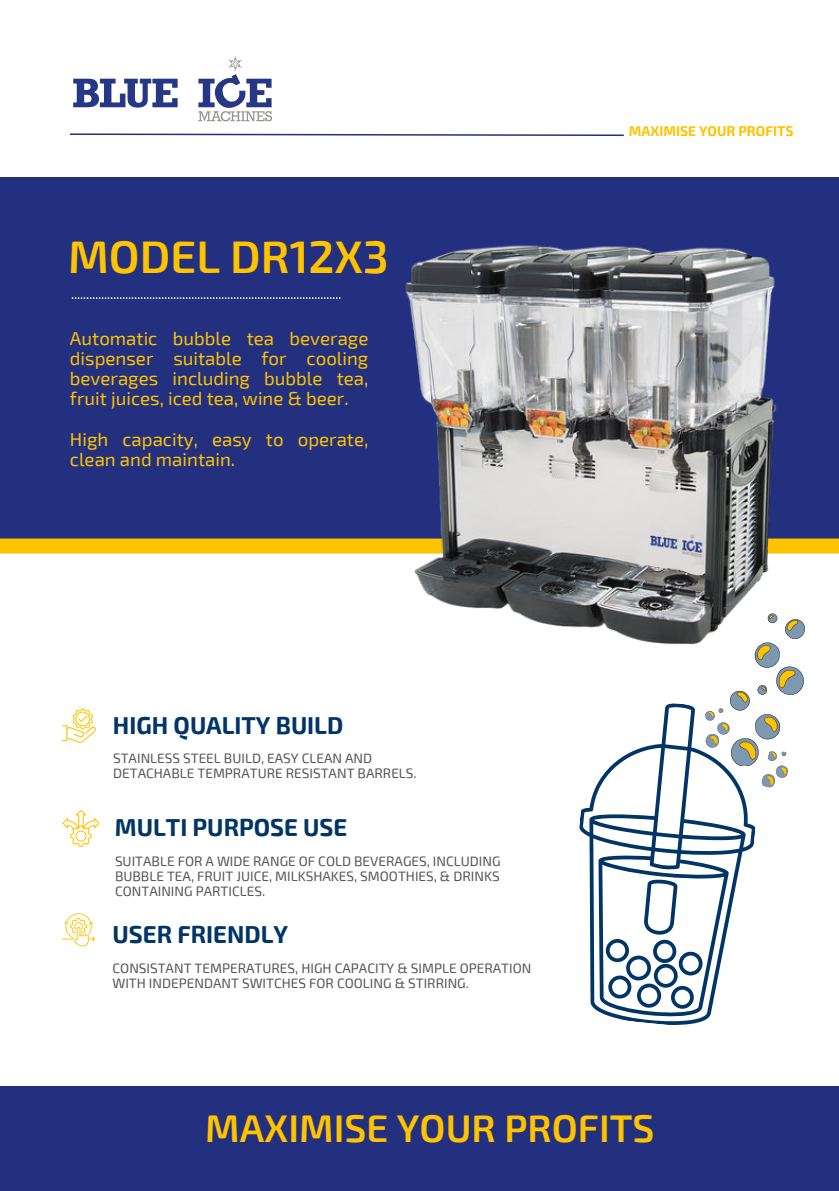
<style>
.page{position:relative;width:839px;height:1191px;background:#fff}
.page>*{position:absolute;margin:0;border:0;box-sizing:border-box;transform-origin:0 0}
.t1{font:600 45.6px "Exo 2";color:#ffc300}
.t2{font:600 38.6px "Exo 2";color:#ffc300}
.t3{font:700 24px "Exo 2";color:#003566}
.t4{font:18.6px/20px "Exo 2";color:#ffc300;text-align:justify}
.t5{font:700 13.8px "Exo 2";color:#ffc300}
.t6{font:13.6px/14.8px "Exo 2";color:#545454}
</style>
<div class="page">
<div style="left:0;top:178px;width:838px;height:368px;background:#23307f"></div>
<div style="left:0;top:1087px;width:838px;height:104px;background:#23307f"></div>
<div style="left:0;top:539px;width:838px;height:15px;background:#ffc300"></div>
<svg style="left:73px;top:79px;width:105px;height:29px"></svg>
<svg style="left:198px;top:56px;width:74px;height:65px"></svg>
<img style="left:394px;top:245px;width:410px;height:400px">
<svg style="left:637px;top:549px;width:68px;height:27px;background:#bebebd"></svg>
<svg style="left:62px;top:708px;width:34px;height:35px"></svg>
<svg style="left:62px;top:810px;width:37px;height:37px"></svg>
<svg style="left:62px;top:913px;width:33px;height:33px"></svg>
<svg style="left:72px;top:297px;width:268px;height:2px"></svg>
<svg style="left:70px;top:133px;width:554px;height:3px"></svg>
<svg style="left:579px;top:703px;width:176px;height:322px"></svg>
<svg style="left:705px;top:613px;width:99px;height:175px"></svg>
<h1 class="t1" style="left:68px;top:230px;width:322px">MODEL DR12X3</h1>
<h3 class="t4" style="left:70px;top:329px;width:300px">Automatic bubble tea beverage dispenser suitable for cooling beverages including bubble tea, fruit juices, iced tea, wine &amp; beer.</h3>
<h3 class="t4" style="left:70px;top:429px;width:300px">High capacity, easy to operate, clean and maintain.</h3>
<p class="t5" style="left:629px;top:123px;width:166px">MAXIMISE YOUR PROFITS</p>
<h3 class="t3" style="left:113px;top:712px;width:232px">HIGH QUALITY BUILD</h3>
<p class="t6" style="left:113px;top:751px;width:305px">STAINLESS STEEL BUILD, EASY CLEAN AND<br>DETACHABLE TEMPRATURE RESISTANT BARRELS.</p>
<h3 class="t3" style="left:115px;top:813px;width:234px">MULTI PURPOSE USE</h3>
<p class="t6" style="left:115px;top:854px;width:387px;text-align:justify">SUITABLE FOR A WIDE RANGE OF COLD BEVERAGES, INCLUDING BUBBLE TEA, FRUIT JUICE, MILKSHAKES, SMOOTHIES, &amp; DRINKS CONTAINING PARTICLES.</p>
<h3 class="t3" style="left:113px;top:920px;width:177px">USER FRIENDLY</h3>
<p class="t6" style="left:112px;top:961px;width:420px">CONSISTANT TEMPERATURES, HIGH CAPACITY &amp; SIMPLE OPERATION<br>WITH INDEPENDANT SWITCHES FOR COOLING &amp; STIRRING.</p>
<h2 class="t2" style="left:205px;top:1106px;width:451px">MAXIMISE YOUR PROFITS</h2>
</div>
